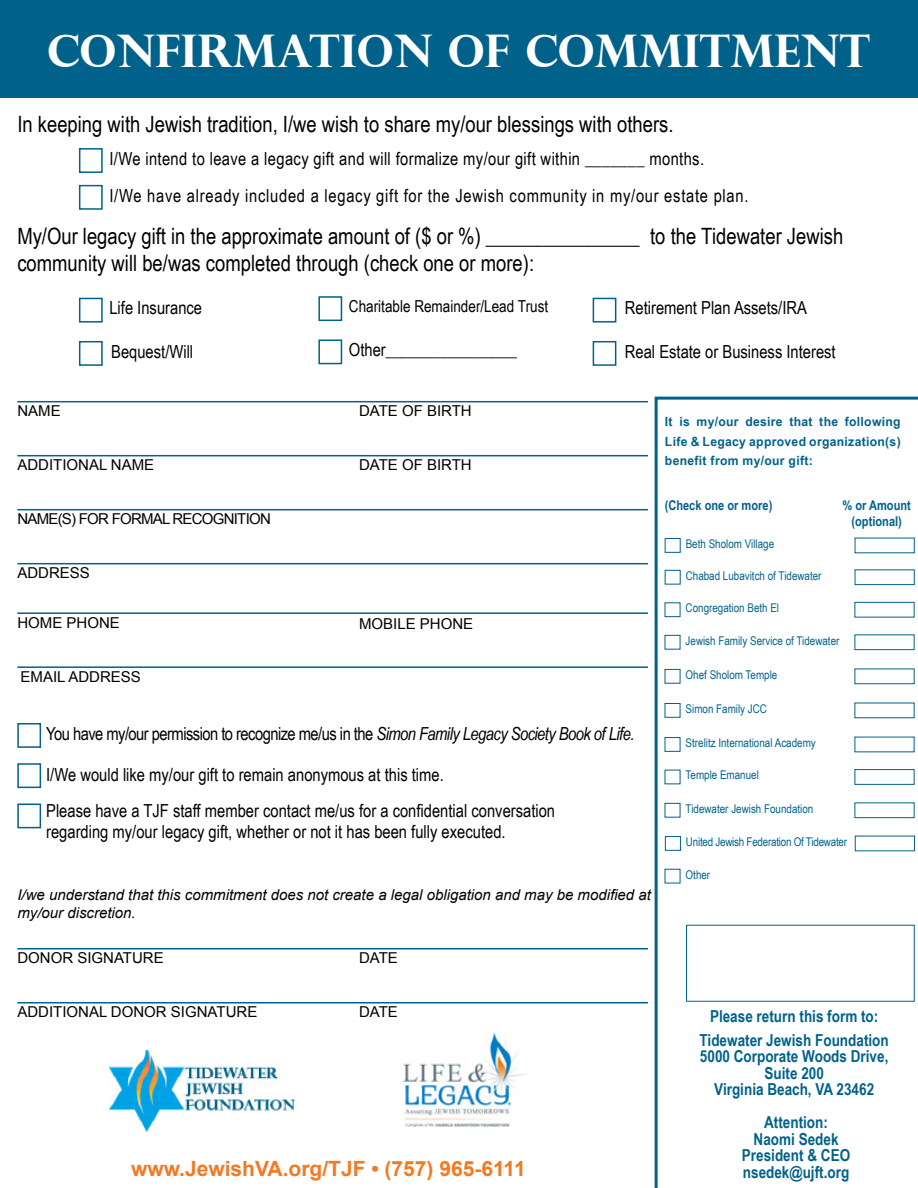
<style>
.page{position:relative;width:918px;height:1188px;background:#fff}
.page>*{position:absolute;margin:0;border:0;box-sizing:border-box;transform-origin:0 0}
.t1{font:700 45px "Perpetua Titling";color:#fff}
.t2{font:22.5px/27px "Arial Narrow";color:#000}
.t3{font:700 21px "Arial";color:#f47920}
.t4{font:18px/21.6px "Arial Narrow";color:#000}
.t5{font:18px/36.8px "Arial Narrow";letter-spacing:.04em;color:#000}
.t6{font:18px "Arial Narrow";letter-spacing:-.03em;color:#000}
.t7{font:700 16.5px/16.5px "Arial Narrow";color:#00628a;text-align:center}
.t8{font:16.5px "Arial Narrow";color:#000}
.t9{font:15px "Arial";color:#000}
.t10{font:italic 15px/18px "Arial";color:#000}
.t11{font:15px "Arial";letter-spacing:-.05em;color:#000}
.t12{font:700 13.5px/16.2px "Arial Narrow";color:#00628a;text-align:center}
.t13{font:700 12.75px/19.8px "Arial Narrow";letter-spacing:.02em;color:#00628a;text-align:justify;scale:1.17 1}
.t14{font:12px "Arial Narrow";color:#00628a}
.t15{font:12px "Arial Narrow";letter-spacing:-.02em;color:#00628a}
.s1{font-style:italic}
</style>
<div class="page">
<div style="left:0;top:0;width:918px;height:97px;background:#00628a"></div>
<svg style="left:655px;top:397px;width:263px;height:791px"></svg>
<hr style="left:17px;top:401px;width:631px;height:1px;background:#00628a">
<hr style="left:17px;top:455px;width:631px;height:1px;background:#00628a">
<hr style="left:17px;top:509px;width:631px;height:1px;background:#00628a">
<hr style="left:17px;top:563px;width:631px;height:1px;background:#00628a">
<hr style="left:17px;top:612px;width:631px;height:2px;background:#00628a">
<hr style="left:17px;top:666px;width:631px;height:2px;background:#00628a">
<div style="left:17px;top:723px;width:24px;height:25px;border:2px solid #00628a"></div>
<div style="left:17px;top:763px;width:24px;height:25px;border:2px solid #00628a"></div>
<div style="left:17px;top:804px;width:24px;height:24px;border:2px solid #00628a"></div>
<hr style="left:17px;top:948px;width:631px;height:2px;background:#00628a">
<hr style="left:17px;top:1002px;width:631px;height:2px;background:#00628a">
<div style="left:79px;top:341px;width:24px;height:25px;border:2px solid #00628a"></div>
<div style="left:593px;top:298px;width:23px;height:25px;border:2px solid #00628a"></div>
<div style="left:593px;top:341px;width:23px;height:25px;border:2px solid #00628a"></div>
<div style="left:79px;top:298px;width:24px;height:25px;border:2px solid #00628a"></div>
<div style="left:318px;top:296px;width:24px;height:25px;border:2px solid #00628a"></div>
<div style="left:318px;top:339px;width:24px;height:25px;border:2px solid #00628a"></div>
<div style="left:665px;top:538px;width:16px;height:15px;background:#fff;border:1px solid #00628a"></div>
<div style="left:665px;top:570px;width:16px;height:15px;background:#fff"></div>
<div style="left:665px;top:669px;width:15px;height:15px;background:#fff"></div>
<div style="left:665px;top:703px;width:15px;height:15px;background:#fff;border:1px solid #00628a"></div>
<div style="left:665px;top:770px;width:15px;height:14px;background:#fff"></div>
<div style="left:665px;top:803px;width:15px;height:15px;background:#fff"></div>
<div style="left:665px;top:737px;width:15px;height:15px;background:#fff;border:1px solid #00628a"></div>
<div style="left:665px;top:869px;width:15px;height:14px;background:#fff"></div>
<div style="left:665px;top:602px;width:15px;height:15px;background:#fff;border:1px solid #00628a"></div>
<div style="left:665px;top:635px;width:15px;height:15px;background:#fff;border:1px solid #00628a"></div>
<div style="left:665px;top:836px;width:16px;height:15px;background:#fff;border:1px solid #00628a"></div>
<img style="left:403px;top:1032px;width:122px;height:95px">
<img style="left:110px;top:1051px;width:185px;height:81px">
<div style="left:79px;top:148px;width:24px;height:25px;border:2px solid #00628a"></div>
<div style="left:79px;top:185px;width:24px;height:25px;border:2px solid #00628a"></div>
<div style="left:686px;top:925px;width:229px;height:77px;background:#fff"></div>
<div style="left:855px;top:538px;width:60px;height:15px;background:#fff"></div>
<div style="left:855px;top:569px;width:60px;height:16px;background:#fff;border:1px solid #00628a"></div>
<div style="left:855px;top:602px;width:60px;height:16px;background:#fff;border:1px solid #00628a"></div>
<div style="left:855px;top:634px;width:60px;height:16px;background:#fff;border:1px solid #00628a"></div>
<div style="left:855px;top:669px;width:60px;height:15px;background:#fff;border:1px solid #00628a"></div>
<div style="left:855px;top:703px;width:60px;height:15px;background:#fff"></div>
<div style="left:855px;top:769px;width:60px;height:16px;background:#fff;border:1px solid #00628a"></div>
<div style="left:855px;top:803px;width:60px;height:15px;background:#fff;border:1px solid #00628a"></div>
<div style="left:855px;top:737px;width:60px;height:15px;background:#fff"></div>
<div style="left:855px;top:836px;width:60px;height:15px;background:#fff"></div>
<h1 class="t1" style="left:47px;top:23px;width:825px">CONFIRMATION OF COMMITMENT</h1>
<p class="t2" style="left:17px;top:110px;width:658px">In keeping with Jewish tradition, I/we wish to share my/our blessings with others.</p>
<p class="t5" style="left:109px;top:139px;width:641px">I/We intend to leave a legacy gift and will formalize my/our gift within _______ months.<br>I/We have already included a legacy gift for the Jewish community in my/our estate plan.</p>
<p class="t2" style="left:17px;top:221px;width:827px">My/Our legacy gift in the approximate amount of ($ or %) _______________ to the Tidewater Jewish community will be/was completed through (check one or more):</p>
<p class="t4" style="left:109px;top:297px;width:94px">Life Insurance</p>
<p class="t8" style="left:349px;top:294px;width:201px">Charitable Remainder/Lead Trust</p>
<p class="t4" style="left:349px;top:338px;width:170px">Other________________</p>
<p class="t4" style="left:111px;top:340px;width:84px">Bequest/Will</p>
<p class="t9" style="left:17px;top:401px;width:45px">NAME</p>
<p class="t9" style="left:359px;top:401px;width:114px">DATE OF BIRTH</p>
<p class="t9" style="left:17px;top:455px;width:138px">ADDITIONAL NAME</p>
<p class="t9" style="left:359px;top:455px;width:114px">DATE OF BIRTH</p>
<p class="t11" style="left:17px;top:509px;width:255px">NAME(S) FOR FORMAL RECOGNITION</p>
<p class="t9" style="left:17px;top:563px;width:74px">ADDRESS</p>
<p class="t9" style="left:17px;top:613px;width:104px">HOME PHONE</p>
<p class="t9" style="left:21px;top:666px;width:122px">EMAIL ADDRESS</p>
<p class="t9" style="left:359px;top:614px;width:116px">MOBILE PHONE</p>
<p class="t4" style="left:625px;top:297px;width:184px">Retirement Plan Assets/IRA</p>
<p class="t4" style="left:625px;top:340px;width:212px">Real Estate or Business Interest</p>
<p class="t13" style="left:665px;top:411px;width:203px">It is my/our desire that the following Life &amp; Legacy approved organization(s) benefit from my/our gift:</p>
<p class="t12" style="left:665px;top:497px;width:109px">(Check one or more)</p>
<p class="t14" style="left:686px;top:535px;width:90px">Beth Sholom Village</p>
<p class="t14" style="left:686px;top:567px;width:137px">Chabad Lubavitch of Tidewater</p>
<p class="t14" style="left:686px;top:599px;width:95px">Congregation Beth El</p>
<p class="t12" style="left:842px;top:497px;width:70px">% or Amount (optional)</p>
<p class="t14" style="left:686px;top:632px;width:155px">Jewish Family Service of Tidewater</p>
<p class="t14" style="left:686px;top:666px;width:93px">Ohef Sholom Temple</p>
<p class="t14" style="left:686px;top:700px;width:83px">Simon Family JCC</p>
<p class="t6" style="left:46px;top:720px;width:590px">You have my/our permission to recognize me/us in the <span class="s1">Simon Family Legacy Society Book of Life.</span></p>
<p class="t4" style="left:46px;top:763px;width:399px">I/We would like my/our gift to remain anonymous at this time.</p>
<p class="t4" style="left:46px;top:799px;width:511px">Please have a TJF staff member contact me/us for a confidential conversation regarding my/our legacy gift, whether or not it has been fully executed.</p>
<p class="t10" style="left:17px;top:886px;width:635px">I/we understand that this commitment does not create a legal obligation and may be modified at my/our discretion.</p>
<p class="t9" style="left:17px;top:948px;width:148px">DONOR SIGNATURE</p>
<p class="t9" style="left:359px;top:948px;width:40px">DATE</p>
<p class="t9" style="left:17px;top:1002px;width:242px">ADDITIONAL DONOR SIGNATURE</p>
<p class="t9" style="left:359px;top:1002px;width:40px">DATE</p>
<p class="t3" style="left:131px;top:1155px;width:396px">www.JewishVA.org/TJF • (757) 965-6111</p>
<p class="t14" style="left:686px;top:734px;width:132px">Strelitz International Academy</p>
<p class="t14" style="left:686px;top:766px;width:75px">Temple Emanuel</p>
<p class="t14" style="left:686px;top:800px;width:129px">Tidewater Jewish Foundation</p>
<p class="t15" style="left:686px;top:833px;width:163px">United Jewish Federation Of Tidewater</p>
<p class="t14" style="left:686px;top:865px;width:26px">Other</p>
<p class="t7" style="left:700px;top:1003px;width:191px;line-height:24px">Please return this form to:<br>Tidewater Jewish Foundation</p>
<p class="t7" style="left:700px;top:1048px;width:190px">5000 Corporate Woods Drive,<br>Suite 200<br>Virginia Beach, VA 23462</p>
<p class="t7" style="left:742px;top:1114px;width:110px">Attention:<br>Naomi Sedek<br>President &amp; CEO nsedek@ujft.org</p>
</div>
